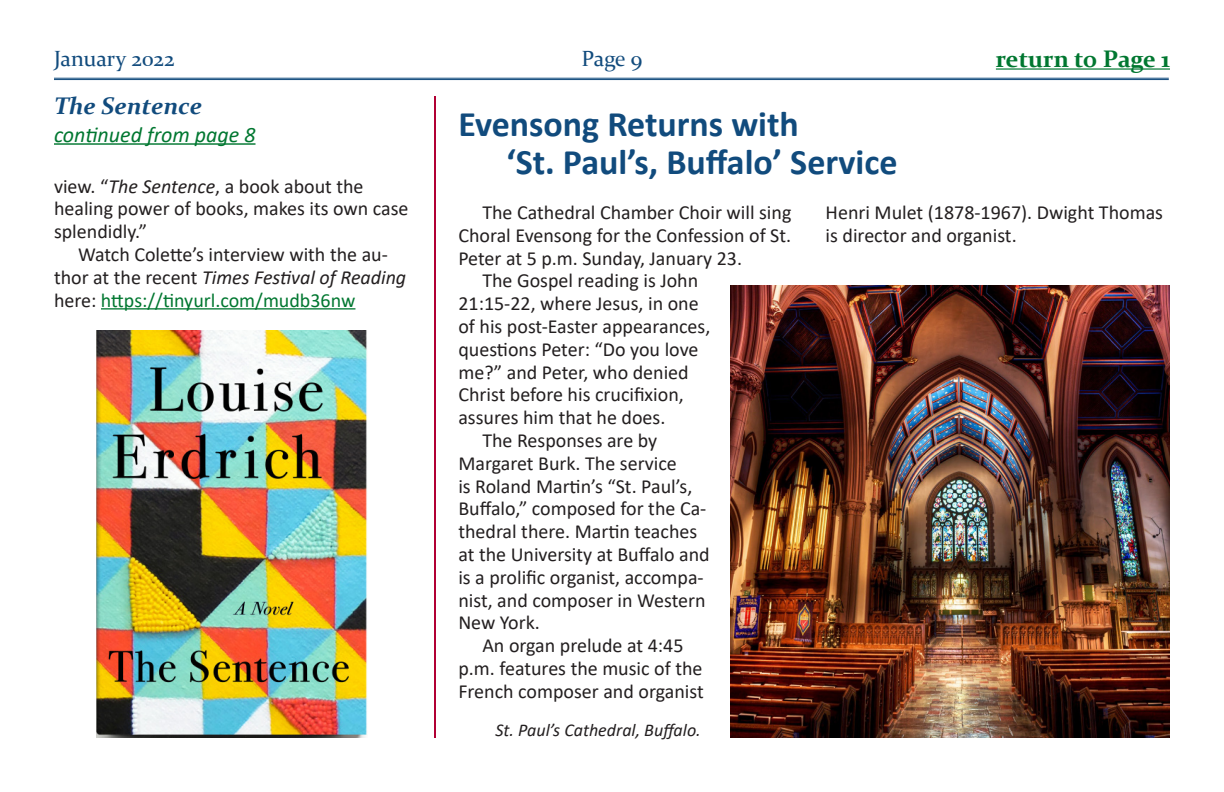
<style>
.page{position:relative;width:1224px;height:792px;background:#fff}
.page>*{position:absolute;margin:0;border:0;box-sizing:border-box;transform-origin:0 0}
._2ndary_Head{font:700 36px/38px "Calibri";color:#114b7d}
.t1{font:700 24px "Constantia";color:#007730}
.Cont_fr_Header_Blue{font:italic 700 24px "Constantia";color:#114b7d}
.Cont_From_Page{font:italic 22px "Calibri";color:#007730}
.t2{font:22px "Constantia";color:#114b7d}
.BTI_-_1_column{font:20px/22.8px "Calibri";color:#231f20}
.Captions{font:italic 18px "Calibri";color:#231f20}
.s1{font-style:italic}
.s2{color:#007730}
</style>
<div class="page">
<hr style="left:54px;top:78px;width:1115px;height:1px;background:#114b7d">
<hr style="left:54px;top:79px;width:1115px;height:1px;background:#114b7d">
<hr style="left:996px;top:68px;width:174px;height:2px;background:#007730">
<hr style="left:54px;top:143px;width:202px;height:2px;background:#007730">
<hr style="left:434px;top:96px;width:2px;height:642px;background:#b10034">
<hr style="left:101px;top:308px;width:254px;height:2px;background:#007730">
<img style="left:96px;top:330px;width:271px;height:408px">
<img style="left:731px;top:286px;width:439px;height:452px">
<p class="t2" style="left:54px;top:43px;width:122px">January 2022</p>
<p class="t2" style="left:581px;top:43px;width:63px">Page 9</p>
<p class="t1" style="left:996px;top:43px;width:176px">return to Page 1</p>
<p class="Cont_fr_Header_Blue" style="left:54px;top:89px;width:150px">The Sentence</p>
<p class="Cont_From_Page" style="left:54px;top:119px;width:203px">continued from page 8</p>
<p class="BTI_-_1_column" style="left:54px;top:174px;width:356px">view. “<span class="s1">The Sentence</span>, a book about the healing power of books, makes its own case splendidly.”</p>
<p class="BTI_-_1_column" style="left:54px;top:242px;width:354px;text-indent:24px">Watch Colette’s interview with the au&shy;thor at the recent <span class="s1">Times Festival of Reading </span>here: <span class="s2">https://tinyurl.com/mudb36nw</span></p>
<p class="_2ndary_Head" style="left:506px;top:105px;width:393px;text-indent:-48px">Evensong Returns with<br>‘St. Paul’s, Buffalo’ Service</p>
<p class="BTI_-_1_column" style="left:826px;top:200px;width:339px">Henri Mulet (1878-1967). Dwight Thomas is director and organist.</p>
<p class="BTI_-_1_column" style="left:458px;top:200px;width:335px;text-align:justify;text-indent:24px">The Cathedral Chamber Choir will sing Choral Evensong for the Confession of St.<br>Peter at 5 p.m. Sunday, January 23.</p>
<p class="BTI_-_1_column" style="left:458px;top:269px;width:254px;text-indent:24px">The Gospel reading is John<br>21:15-22, where Jesus, in one of his post-Easter appearances, questions Peter: “Do you love me?” and Peter, who denied<br>Christ before his crucifixion, assures him that he does.</p>
<p class="BTI_-_1_column" style="left:458px;top:428px;width:253px;text-indent:24px">The Responses are by<br>Margaret Burk. The service<br>is Roland Martin’s “St. Paul’s,<br>Buffalo,” composed for the Ca&shy;thedral there. Martin teaches at the University at Buffalo and is a prolific organist, accompa&shy;nist, and composer in Western<br>New York.</p>
<p class="BTI_-_1_column" style="left:458px;top:634px;width:247px;text-align:center">An organ prelude at 4:45<br>p.m. features the music of the<br>French composer and organist</p>
<p class="Captions" style="left:495px;top:717px;width:207px">St. Paul’s Cathedral, Buffalo.</p>
</div>
